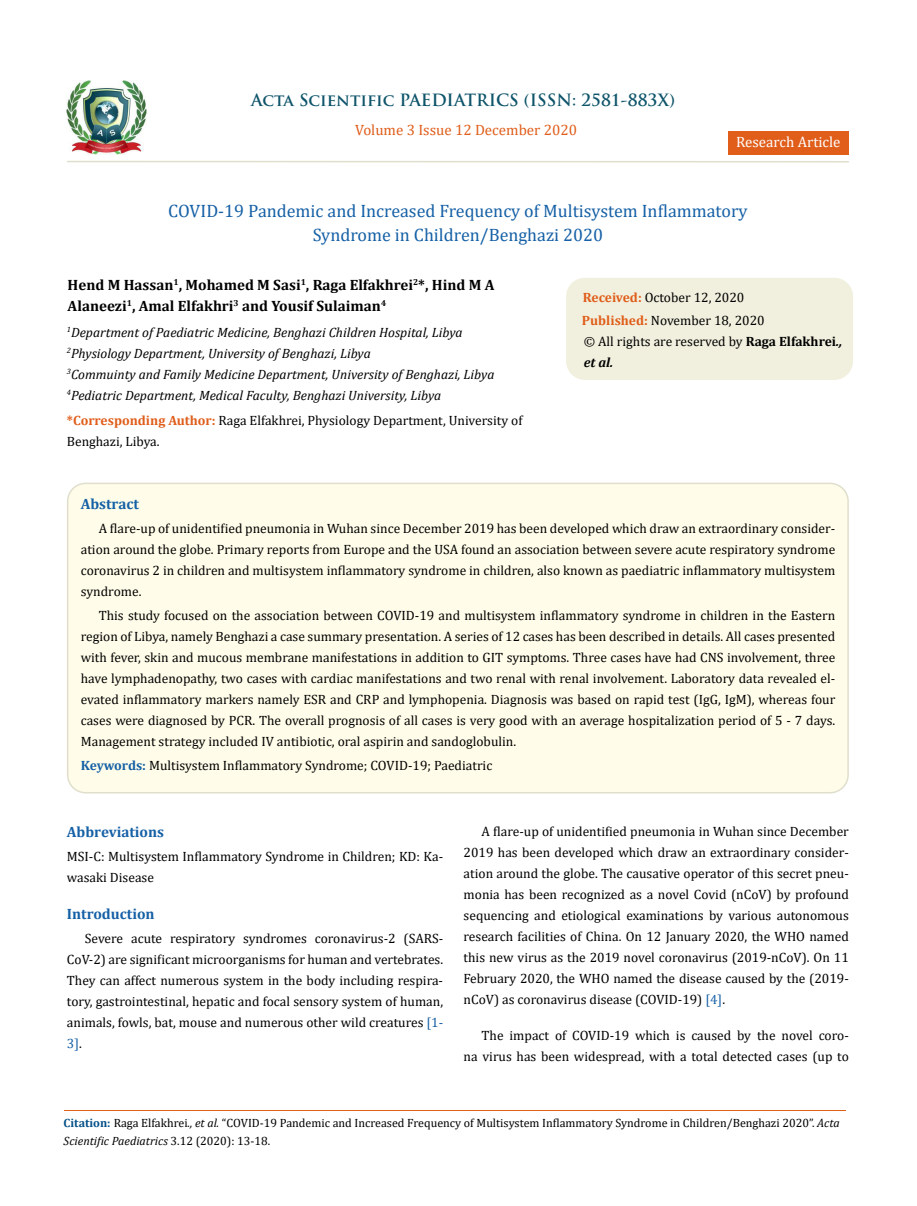
<style>
.page{position:relative;width:917px;height:1206px;background:#fff}
.page>*{position:absolute;margin:0;border:0;box-sizing:border-box;transform-origin:0 0}
.t1{font:18px/24px "Cambria";color:#1560a6;text-align:center}
.t2{font:700 16.5px "Trajan Pro";color:#0e546a}
.t3{font:700 15px/21px "Cambria";color:#000}
.t4{font:700 15px "Cambria";color:#1560a6}
.t5{font:15px "Cambria";color:#e05d1a}
.t6{font:15px "Cambria";color:#fff}
.t7{font:13.5px/21px "Cambria";color:#000}
.t8{font:italic 13.5px/21px "Cambria";color:#000}
.t9{font:12px/18px "Cambria";color:#000}
.s1{font-weight:700;color:#e05d1a}
.s2{font-weight:700}
.s3{font-weight:700;font-style:italic}
.s4{font-weight:700;color:#1560a6}
.s5{color:#1560a6}
.s6{font-weight:700;color:#035089}
.s7{font-style:italic}
</style>
<div class="page">
<img style="left:66px;top:81px;width:80px;height:74px">
<div style="left:728px;top:132px;width:120px;height:23px;background:#e05d1a"></div>
<div style="left:567px;top:279px;width:285px;height:100px;background:#f1f0de;border-radius:18px"></div>
<div style="left:566px;top:278px;width:287px;height:102px;border:2px solid #f1f0de;border-radius:18px"></div>
<div style="left:68px;top:483px;width:780px;height:310px;background:#fffde9;border-radius:18px"></div>
<div style="left:67px;top:483px;width:781px;height:310px;border:2px solid #e0dfcd;border-radius:18px"></div>
<hr style="left:64px;top:1111px;width:781px;height:1px;background:#e05d1a">
<hr style="left:67px;top:161px;width:781px;height:1px;background:#e0dfcd">
<p class="t2" style="left:251px;top:90px;width:425px">Acta Scientific PAEDIATRICS (ISSN: 2581-883X)</p>
<p class="t5" style="left:355px;top:121px;width:223px">Volume 3 Issue 12 December 2020</p>
<p class="t6" style="left:736px;top:133px;width:106px">Research Article</p>
<h1 class="t1" style="left:168px;top:198px;width:581px">COVID-19 Pandemic and Increased Frequency of Multisystem Inflammatory<br>Syndrome in Children/Benghazi 2020</h1>
<p class="t3" style="left:68px;top:274px;width:428px">Hend M Hassan<sup>1</sup>, Mohamed M Sasi<sup>1</sup>, Raga Elfakhrei<sup>2</sup>*, Hind M A<br>Alaneezi<sup>1</sup>, Amal Elfakhri<sup>3</sup> and Yousif Sulaiman<sup>4</sup></p>
<p class="t8" style="left:67px;top:321px;width:429px"><sup>1</sup>Department of Paediatric Medicine, Benghazi Children Hospital, Libya <sup>2</sup>Physiology Department, University of Benghazi, Libya<br><sup>3</sup>Commuinty and Family Medicine Department, University of Benghazi, Libya <sup>4</sup>Pediatric Department, Medical Faculty, Benghazi University, Libya</p>
<p class="t7" style="left:67px;top:410px;width:457px"><span class="s1">*Corresponding Author:</span> Raga Elfakhrei, Physiology Department, University of<br>Benghazi, Libya.</p>
<p class="t7" style="left:582px;top:286px;width:184px;line-height:23px"><span class="s1">Received:</span> October 12, 2020<br><span class="s1">Published:</span> November 18, 2020</p>
<p class="t7" style="left:583px;top:331px;width:260px">© All rights are reserved by <span class="s2">Raga Elfakhrei</span><span class="s3">., et al.</span></p>
<p class="t4" style="left:81px;top:493px;width:60px">Abstract</p>
<p class="t7" style="left:81px;top:518px;width:756px;text-align:justify;text-indent:18px">A flare-up of unidentified pneumonia in Wuhan since December 2019 has been developed which draw an extraordinary consider&shy;ation around the globe. Primary reports from Europe and the USA found an association between severe acute respiratory syndrome coronavirus 2 in children and multisystem inflammatory syndrome in children, also known as paediatric inflammatory multisystem syndrome.</p>
<p class="t7" style="left:81px;top:605px;width:756px;text-align:justify;text-indent:18px">This study focused on the association between COVID-19 and multisystem inflammatory syndrome in children in the Eastern region of Libya, namely Benghazi a case summary presentation. A series of 12 cases has been described in details. All cases presented with fever, skin and mucous membrane manifestations in addition to GIT symptoms. Three cases have had CNS involvement, three have lymphadenopathy, two cases with cardiac manifestations and two renal with renal involvement. Laboratory data revealed el&shy;evated inflammatory markers namely ESR and CRP and lymphopenia. Diagnosis was based on rapid test (IgG, IgM), whereas four cases were diagnosed by PCR. The overall prognosis of all cases is very good with an average hospitalization period of 5 - 7 days.<br>Management strategy included IV antibiotic, oral aspirin and sandoglobulin.</p>
<p class="t7" style="left:81px;top:755px;width:413px"><span class="s4">Keywords:</span> Multisystem Inflammatory Syndrome; COVID-19; Paediatric</p>
<p class="t4" style="left:67px;top:821px;width:99px">Abbreviations</p>
<p class="t7" style="left:67px;top:846px;width:378px">MSI-C: Multisystem Inflammatory Syndrome in Children; KD: Ka&shy;wasaki Disease</p>
<p class="t4" style="left:67px;top:903px;width:89px">Introduction</p>
<p class="t7" style="left:67px;top:928px;width:378px;text-align:justify;text-indent:18px">Severe acute respiratory syndromes coronavirus-2 (SARS-CoV-2) are significant microorganisms for human and vertebrates.<br>They can affect numerous system in the body including respira&shy;tory, gastrointestinal, hepatic and focal sensory system of human, animals, fowls, bat, mouse and numerous other wild creatures <span class="s5">[1- 3]</span>.</p>
<p class="t7" style="left:463px;top:820px;width:387px;text-align:justify;text-indent:18px">A flare-up of unidentified pneumonia in Wuhan since December 2019 has been developed which draw an extraordinary consider&shy;ation around the globe. The causative operator of this secret pneu&shy;monia has been recognized as a novel Covid (nCoV) by profound sequencing and etiological examinations by various autonomous research facilities of China. On 12 January 2020, the WHO named this new virus as the 2019 novel coronavirus (2019-nCoV). On 11<br>February 2020, the WHO named the disease caused by the (2019- nCoV) as coronavirus disease (COVID-19) <span class="s5">[4]</span>.</p>
<p class="t7" style="left:463px;top:1024px;width:387px;text-align:right">The impact of COVID-19 which is caused by the novel coro-<br>na virus has been widespread, with a total detected cases (up to</p>
<p class="t9" style="left:64px;top:1114px;width:777px"><span class="s6">Citation:</span> Raga Elfakhrei<span class="s7">., et al.</span> “COVID-19 Pandemic and Increased Frequency of Multisystem Inflammatory Syndrome in Children/Benghazi 2020”. <span class="s7">Acta<br>Scientific Paediatrics</span> 3.12 (2020): 13-18.</p>
</div>
